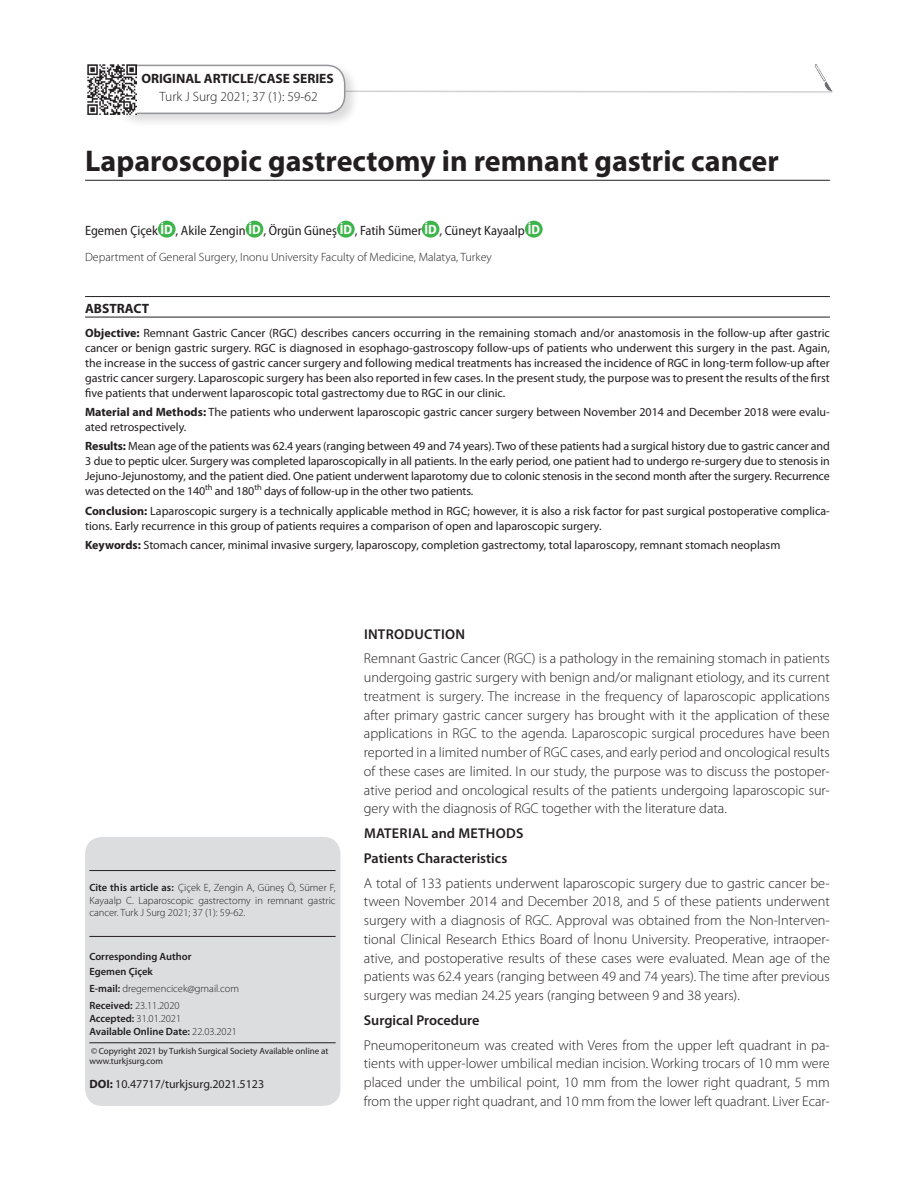
<style>
.page{position:relative;width:915px;height:1191px;background:#fff}
.page>*{position:absolute;margin:0;border:0;box-sizing:border-box;transform-origin:0 0}
.t1{font:700 30px "Myriad Pro";color:#231f20}
.t2{font:300 14.25px/18.8px "Myriad Pro";color:#231f20;text-align:justify}
.t3{font:600 14.25px/24.8px "Myriad Pro";color:#231f20}
.t4{font:semi-condensed 13.5px "Myriad Pro";color:#231f20}
.t5{font:700 13.5px "Myriad Pro";color:#231f20}
.t6{font:300 13.5px "Myriad Pro";color:#231f20}
.t7{font:12px/15px "Myriad Pro";color:#231f20;text-align:justify}
.t8{font:300 12px "Myriad Pro";color:#231f20}
.t9{font:300 10.5px/12.8px "Myriad Pro";color:#231f20;text-align:justify}
.t10{font:600 10.5px/15.6px "Myriad Pro";color:#231f20}
.t11{font:9px/10.5px "Myriad Pro";color:#231f20}
.s1{font-weight:700;color:#fff}
.s2{font-weight:700}
.s3{font-weight:600}
.s4{font-weight:300}
</style>
<div class="page">
<svg style="left:359px;top:90px;width:474px;height:3px"></svg>
<div style="left:113px;top:62px;width:246px;height:66px;background:#231f20;opacity:.16"></div>
<div style="left:116px;top:65px;width:228px;height:48px;background:#fff;border-radius:18px"></div>
<div style="left:115px;top:65px;width:230px;height:49px;border:2px solid #939598;border-radius:18px"></div>
<div style="left:158px;top:221px;width:17px;height:17px;background:#3db54a;border-radius:50%"></div>
<div style="left:245px;top:221px;width:18px;height:17px;background:#3db54a;border-radius:50%"></div>
<div style="left:337px;top:221px;width:17px;height:17px;background:#3db54a;border-radius:50%"></div>
<div style="left:421px;top:221px;width:18px;height:17px;background:#3db54a;border-radius:50%"></div>
<div style="left:525px;top:221px;width:17px;height:17px;background:#3db54a;border-radius:50%"></div>
<hr style="left:85px;top:180px;width:744px;height:1px;background:#231f20">
<img style="left:87px;top:65px;width:49px;height:49px">
<div style="left:85px;top:837px;width:255px;height:269px;background:#dcdddf;border-radius:17px"></div>
<hr style="left:89px;top:870px;width:246px;height:1px;background:#231f20">
<hr style="left:89px;top:936px;width:246px;height:1px;background:#231f20">
<hr style="left:89px;top:1042px;width:246px;height:1px;background:#231f20">
<hr style="left:85px;top:317px;width:744px;height:1px;background:#231f20">
<hr style="left:85px;top:296px;width:744px;height:1px;background:#231f20">
<img style="left:814px;top:64px;width:17px;height:27px">
<p class="t5" style="left:141px;top:71px;width:194px">ORIGINAL ARTICLE/CASE SERIES</p>
<p class="t6" style="left:159px;top:89px;width:160px">Turk J Surg 2021; 37 (1): 59-62</p>
<h1 class="t1" style="left:85px;top:144px;width:695px">Laparoscopic gastrectomy in remnant gastric cancer</h1>
<p class="t4" style="left:85px;top:223px;width:456px">Egemen Çiçek <span class="s1">İD</span> , Akile Zengin <span class="s1">İD</span> , Örgün Güneş <span class="s1">İD</span> , Fatih Sümer <span class="s1">İD</span> , Cüneyt Kayaalp <span class="s1">İD</span></p>
<p class="t8" style="left:85px;top:250px;width:408px">Department of General Surgery, Inonu University Faculty of Medicine, Malatya, Turkey</p>
<p class="t5" style="left:85px;top:301px;width:65px">ABSTRACT</p>
<p class="t7" style="left:85px;top:325px;width:746px"><span class="s2">Objective:</span> Remnant Gastric Cancer (RGC) describes cancers occurring in the remaining stomach and/or anastomosis in the follow-up after gastric cancer or benign gastric surgery. RGC is diagnosed in esophago-gastroscopy follow-ups of patients who underwent this surgery in the past. Again, the increase in the success of gastric cancer surgery and following medical treatments has increased the incidence of RGC in long-term follow-up after gastric cancer surgery. Laparoscopic surgery has been also reported in few cases. In the present study, the purpose was to present the results of the first five patients that underwent laparoscopic total gastrectomy due to RGC in our clinic.</p>
<p class="t7" style="left:85px;top:405px;width:746px"><span class="s2">Material and Methods:</span> The patients who underwent laparoscopic gastric cancer surgery between November 2014 and December 2018 were evalu&shy;ated retrospectively.</p>
<p class="t7" style="left:85px;top:439px;width:746px"><span class="s2">Results:</span> Mean age of the patients was 62.4 years (ranging between 49 and 74 years). Two of these patients had a surgical history due to gastric cancer and 3 due to peptic ulcer. Surgery was completed laparoscopically in all patients. In the early period, one patient had to undergo re-surgery due to stenosis in Jejuno-Jejunostomy, and the patient died. One patient underwent laparotomy due to colonic stenosis in the second month after the surgery. Recurrence was detected on the 140<sup>th</sup> and 180<sup>th</sup> days of follow-up in the other two patients.</p>
<p class="t7" style="left:85px;top:503px;width:746px"><span class="s2">Conclusion:</span> Laparoscopic surgery is a technically applicable method in RGC; however, it is also a risk factor for past surgical postoperative complica&shy;tions. Early recurrence in this group of patients requires a comparison of open and laparoscopic surgery.</p>
<p class="t7" style="left:85px;top:537px;width:696px"><span class="s2">Keywords:</span> Stomach cancer, minimal invasive surgery, laparoscopy, completion gastrectomy, total laparoscopy, remnant stomach neoplasm</p>
<p class="t9" style="left:89px;top:881px;width:248px"><span class="s3">Cite this article as:</span> Çiçek E, Zengin A, Güneş Ö, Sümer F, Kayaalp C. Laparoscopic gastrectomy in remnant gastric cancer. Turk J Surg 2021; 37 (1): 59-62.</p>
<p class="t10" style="left:89px;top:948px;width:104px">Corresponding Author<br>Egemen Çiçek</p>
<p class="t9" style="left:89px;top:980px;width:151px;line-height:17px"><span class="s3">E-mail:</span> dregemencicek@gmail.com<br><span class="s3">Received:</span> 23.11.2020</p>
<p class="t10" style="left:89px;top:1012px;width:149px;line-height:12.8px">Accepted: <span class="s4">31.01.2021<br></span>Available Online Date: <span class="s4">22.03.2021</span></p>
<p class="t11" style="left:89px;top:1045px;width:240px">©Copyright 2021 by Turkish Surgical Society Available online at www.turkjsurg.com</p>
<p class="t7" style="left:89px;top:1077px;width:176px"><span class="s2">DOI:</span> 10.47717/turkjsurg.2021.5123</p>
<p class="t3" style="left:364px;top:621px;width:32px">Introd</p>
<p class="t3" style="left:414px;top:621px;width:52px">uctIon</p>
<p class="t2" style="left:364px;top:649px;width:467px">Remnant Gastric Cancer (RGC) is a pathology in the remaining stomach in patients undergoing gastric surgery with benign and/or malignant etiology, and its current treatment is surgery. The increase in the frequency of laparoscopic applications after primary gastric cancer surgery has brought with it the application of these applications in RGC to the agenda. Laparoscopic surgical procedures have been reported in a limited number of RGC cases, and early period and oncological results of these cases are limited. In our study, the purpose was to discuss the postoper&shy;ative period and oncological results of the patients undergoing laparoscopic sur&shy;gery with the diagnosis of RGC together with the literature data.</p>
<p class="t3" style="left:364px;top:821px;width:161px">MATERIAL and METHODS<br>Patients Characteristics</p>
<p class="t2" style="left:364px;top:873px;width:467px">A total of 133 patients underwent laparoscopic surgery due to gastric cancer be&shy;tween November 2014 and December 2018, and 5 of these patients underwent surgery with a diagnosis of RGC. Approval was obtained from the Non-Interven&shy;tional Clinical Research Ethics Board of İnonu University. Preoperative, intraoper&shy;ative, and postoperative results of these cases were evaluated. Mean age of the patients was 62.4 years (ranging between 49 and 74 years). The time after previous surgery was median 24.25 years (ranging between 9 and 38 years).</p>
<p class="t3" style="left:364px;top:1008px;width:117px">Surgical Procedure</p>
<p class="t2" style="left:364px;top:1035px;width:467px">Pneumoperitoneum was created with Veres from the upper left quadrant in pa&shy;tients with upper-lower umbilical median incision. Working trocars of 10 mm were placed under the umbilical point, 10 mm from the lower right quadrant, 5 mm from the upper right quadrant, and 10 mm from the lower left quadrant. Liver Ecar-</p>
</div>
